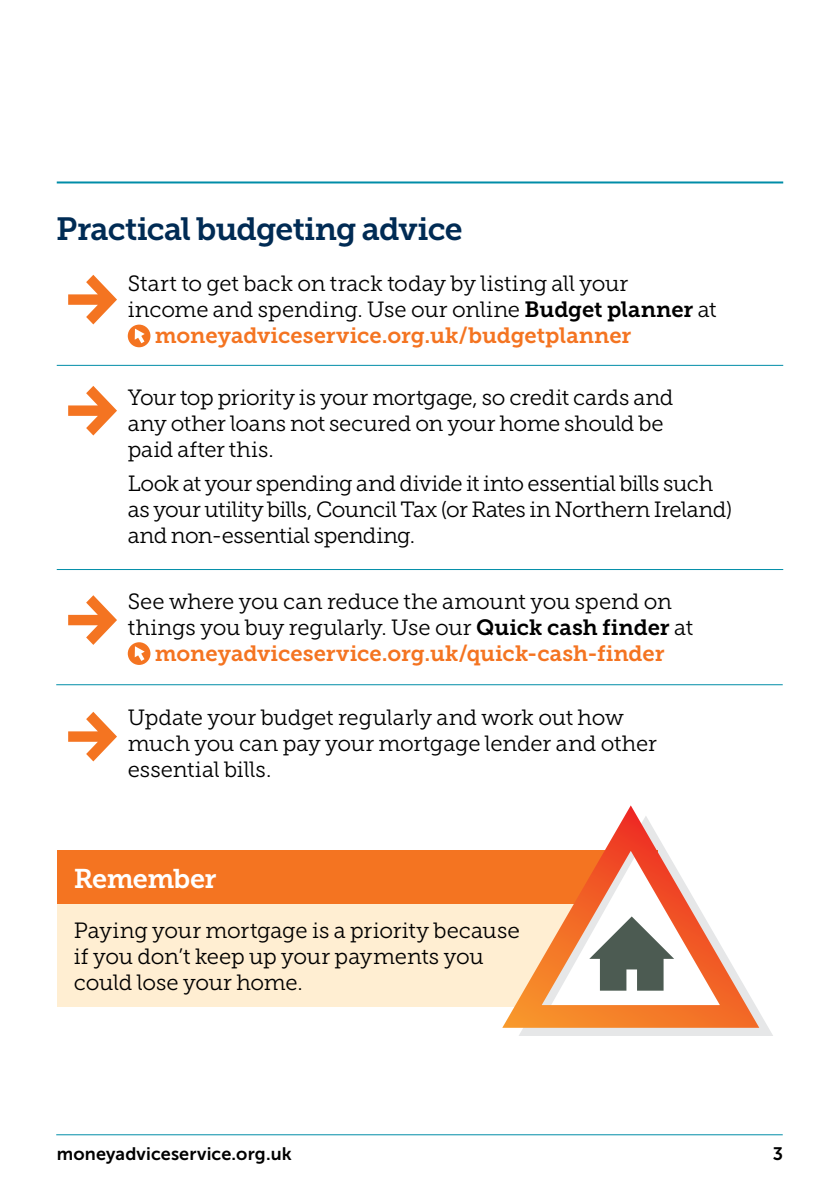
<style>
.page{position:relative;width:840px;height:1191px;background:#fff}
.page>*{position:absolute;margin:0;border:0;box-sizing:border-box;transform-origin:0 0}
.t1{font:32px "Museo Slab 700";letter-spacing:-.025em;color:#002b54}
.t2{font:27px "Museo Slab 700";letter-spacing:-.025em;color:#fff}
.t3{font:22px/26px "Museo Slab 300";letter-spacing:-.015em;color:#000}
.t4{font:22px "Museo Slab 700";color:#f47421}
.t5{font:18px "Museo Sans 700";letter-spacing:.01em;color:#000}
.s1{font-family:"Museo Slab 700"}
</style>
<div class="page">
<hr style="left:56px;top:1134px;width:726px;height:1px;background:#008da8">
<hr style="left:57px;top:181px;width:725px;height:2px;background:#008da8">
<div style="left:128px;top:324px;width:22px;height:23px;background:#f47421;border-radius:50%"></div>
<svg style="left:135px;top:328px;width:10px;height:15px"></svg>
<div style="left:128px;top:642px;width:22px;height:23px;background:#f47421;border-radius:50%"></div>
<svg style="left:135px;top:646px;width:10px;height:15px"></svg>
<hr style="left:57px;top:365px;width:725px;height:1px;background:#008da8">
<hr style="left:57px;top:569px;width:725px;height:1px;background:#008da8">
<hr style="left:56px;top:684px;width:726px;height:1px;background:#008da8">
<svg style="left:68px;top:275px;width:49px;height:49px"></svg>
<svg style="left:68px;top:386px;width:49px;height:49px"></svg>
<svg style="left:68px;top:595px;width:49px;height:50px"></svg>
<svg style="left:68px;top:711px;width:49px;height:50px"></svg>
<div style="left:57px;top:850px;width:600px;height:55px;background:#f47421"></div>
<div style="left:57px;top:904px;width:600px;height:102px;background:#ffeed2"></div>
<svg style="left:482px;top:805px;width:291px;height:231px"></svg>
<svg style="left:535px;top:842px;width:138px;height:167px"></svg>
<h1 class="t1" style="left:56px;top:210px;width:408px">Practical budgeting advice</h1>
<p class="t3" style="left:128px;top:271px;width:590px">Start to get back on track today by listing all your<br>income and spending. Use our online <span class="s1">Budget planner</span> at</p>
<p class="t4" style="left:155px;top:323px;width:478px">moneyadviceservice.org.uk/budgetplanner</p>
<p class="t3" style="left:128px;top:384px;width:547px">Your top priority is your mortgage, so credit cards and any other loans not secured on your home should be paid after this.</p>
<p class="t3" style="left:128px;top:471px;width:605px">Look at your spending and divide it into essential bills such as your utility bills, Council Tax (or Rates in Northern Ireland) and non-essential spending.</p>
<p class="t3" style="left:128px;top:588px;width:566px">See where you can reduce the amount you spend on things you buy regularly. Use our <span class="s1">Quick cash finder</span> at</p>
<p class="t4" style="left:155px;top:641px;width:511px">moneyadviceservice.org.uk/quick-cash-finder</p>
<p class="t3" style="left:128px;top:705px;width:530px">Update your budget regularly and work out how much you can pay your mortgage lender and other essential bills.</p>
<p class="t2" style="left:74px;top:863px;width:144px">Remember</p>
<p class="t3" style="left:74px;top:917px;width:447px">Paying your mortgage is a priority because if you don’t keep up your payments you could lose your home.</p>
<p class="t5" style="left:57px;top:1143px;width:236px">moneyadviceservice.org.uk</p>
<p class="t5" style="left:772px;top:1143px;width:12px">3</p>
</div>
